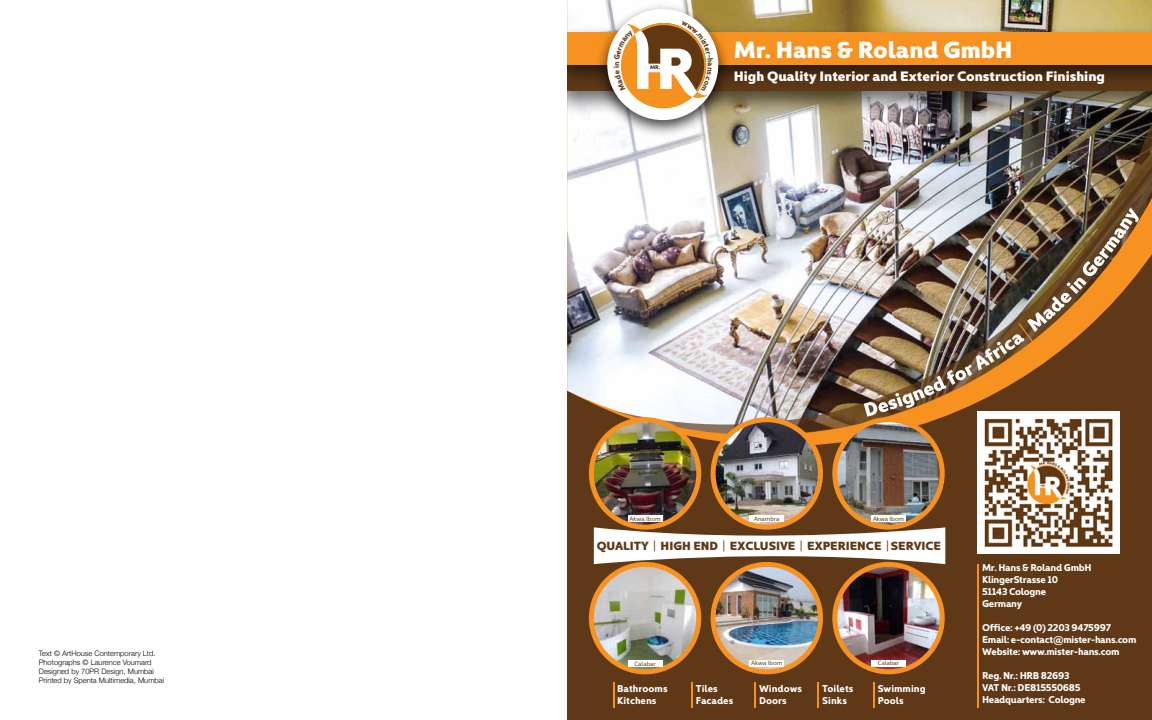
<style>
.page{position:relative;width:1152px;height:720px;background:#fff}
.page>*{position:absolute;margin:0;border:0;box-sizing:border-box;transform-origin:0 0}
.t1{font:900 23.7px "Kyrial Display Pro";color:#fff}
.t2{font:900 13.8px "Kyrial Display Pro";color:#fff}
.t3{font:900 12px "Kyrial Display Pro";color:#5f3917}
.t4{font:700 10px/12px "Kyrial Display Pro";letter-spacing:-.03em;color:#fff}
.t5{font:700 10px/12px "Kyrial Display Pro";color:#fff}
.t6{font:300 7.5px/9px "Helvetica Neue";color:#000}
.t7{font:6.2px "Kyrial Display Pro";color:#613812}
.t8{font:6.2px "Kyrial Display Pro";color:#5f3917}
.t9{font:900 5.4px "Kyrial Display Pro";color:#613812}
</style>
<div class="page">
<div style="left:567px;top:0;width:585px;height:720px;background:#5f3917"></div>
<svg style="left:613px;top:682px;width:1px;height:26px"></svg>
<hr style="left:873px;top:682px;width:2px;height:26px;background:#f79220">
<svg style="left:692px;top:682px;width:1px;height:26px"></svg>
<svg style="left:754px;top:682px;width:1px;height:26px"></svg>
<hr style="left:817px;top:682px;width:2px;height:26px;background:#f79220">
<img style="left:567px;top:0;width:48px;height:435px">
<img style="left:615px;top:0;width:537px;height:436px">
<img style="left:864px;top:207px;width:275px;height:210px">
<img style="left:591px;top:420px;width:108px;height:107px;border-radius:54px">
<div style="left:589px;top:417px;width:112px;height:113px;border:5px solid #f79220;border-radius:50%"></div>
<img style="left:591px;top:565px;width:108px;height:107px">
<div style="left:589px;top:562px;width:112px;height:112px;border:5px solid #f79220;border-radius:50%"></div>
<img style="left:713px;top:422px;width:108px;height:105px">
<div style="left:711px;top:417px;width:112px;height:113px;border:5px solid #f79220;border-radius:50%"></div>
<img style="left:835px;top:424px;width:107px;height:100px">
<div style="left:832px;top:417px;width:113px;height:113px;border:5px solid #f79220;border-radius:50%"></div>
<img style="left:713px;top:565px;width:108px;height:107px">
<div style="left:711px;top:562px;width:112px;height:112px;border:5px solid #f79220;border-radius:50%"></div>
<img style="left:835px;top:564px;width:107px;height:108px;border-radius:54px">
<div style="left:832px;top:562px;width:113px;height:112px;border:5px solid #f79220;border-radius:50%"></div>
<svg style="left:594px;top:527px;width:351px;height:37px"></svg>
<div style="left:567px;top:46px;width:585px;height:70px;background:#000;opacity:.58"></div>
<div style="left:567px;top:54px;width:585px;height:37px;background:#5f3917"></div>
<hr style="left:978px;top:564px;width:1px;height:143px;background:#f79220">
<div style="left:567px;top:25px;width:585px;height:64px;background:#000;opacity:.58"></div>
<div style="left:567px;top:32px;width:585px;height:32px;background:#f79220"></div>
<div style="left:595px;top:2px;width:136px;height:137px;background:#000;opacity:.75"></div>
<div style="left:607px;top:9px;width:111px;height:111px;background:#fff;border-radius:50%"></div>
<svg style="left:1019px;top:323px;width:18px;height:25px"></svg>
<img style="left:977px;top:411px;width:143px;height:142px">
<div style="left:750px;top:516px;width:34px;height:6px;background:#fff"></div>
<div style="left:871px;top:516px;width:35px;height:6px;background:#fff"></div>
<div style="left:628px;top:516px;width:34px;height:6px;background:#fff"></div>
<div style="left:750px;top:660px;width:34px;height:6px;background:#fff"></div>
<div style="left:628px;top:660px;width:34px;height:6px;background:#fff"></div>
<div style="left:871px;top:660px;width:35px;height:6px;background:#fff"></div>
<svg style="left:614px;top:21px;width:99px;height:87px"></svg>
<p class="t6" style="left:39px;top:648px;width:127px">Text © ArtHouse Contemporary Ltd.<br>Photographs © Laurence Voumard Designed by 70PR Design, Mumbai Printed by Spenta Multimedia, Mumbai</p>
<p class="t9" style="left:650px;top:63px;width:12px">MR.</p>
<h1 class="t1" style="left:734px;top:31px;width:280px">Mr. Hans &amp; Roland GmbH</h1>
<h2 class="t2" style="left:734px;top:65px;width:373px">High Quality Interior and Exterior Construction Finishing</h2>
<p class="t8" style="left:630px;top:515px;width:33px">Akwa Ibom</p>
<p class="t7" style="left:873px;top:514px;width:33px">Akwa Ibom</p>
<p class="t7" style="left:754px;top:515px;width:27px">Anambra</p>
<p class="t3" style="left:597px;top:536px;width:346px">QUALITY | HIGH END | EXCLUSIVE | EXPERIENCE | SERVICE</p>
<p class="t8" style="left:634px;top:659px;width:23px">Calabar</p>
<p class="t7" style="left:751px;top:659px;width:33px">Akwa Ibom</p>
<p class="t8" style="left:878px;top:659px;width:23px">Calabar</p>
<p class="t5" style="left:617px;top:682px;width:52px">Bathrooms<br>Kitchens</p>
<p class="t5" style="left:696px;top:682px;width:39px">Tiles<br>Facades</p>
<p class="t5" style="left:759px;top:682px;width:45px">Windows<br>Doors</p>
<p class="t5" style="left:822px;top:682px;width:33px">Toilets<br>Sinks</p>
<p class="t5" style="left:878px;top:682px;width:49px">Swimming<br>Pools</p>
<p class="t4" style="left:982px;top:561px;width:111px">Mr. Hans &amp; Roland GmbH<br>KlingerStrasse 10<br>51143 Cologne<br>Germany</p>
<p class="t4" style="left:982px;top:621px;width:156px">Office: +49 (0) 2203 9475997<br>Email: e-contact@mister-hans.com<br>Website: www.mister-hans.com</p>
<p class="t4" style="left:982px;top:669px;width:105px">Reg. Nr.: HRB 82693<br>VAT Nr.: DE815550685<br>Headquarters: Cologne</p>
</div>
